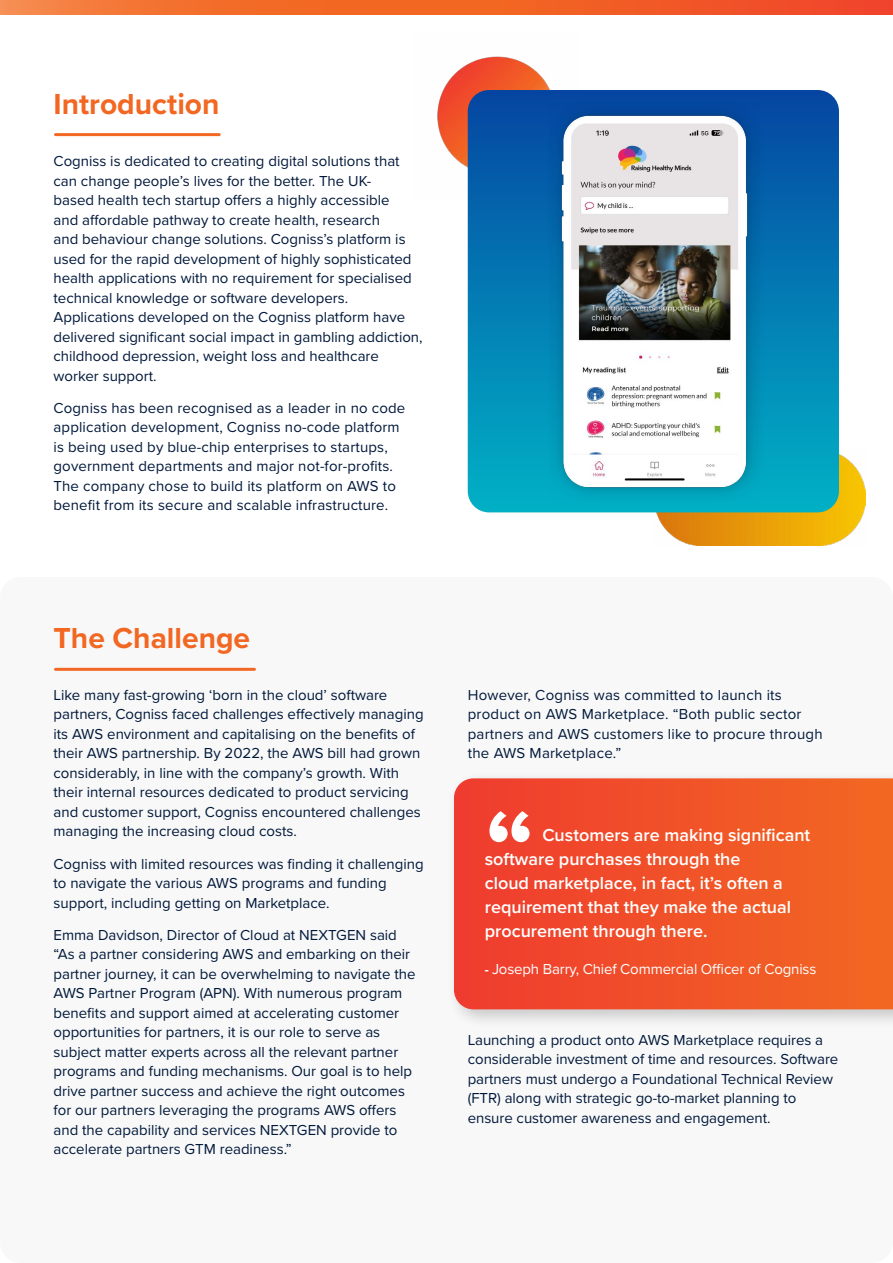
<style>
.page{position:relative;width:893px;height:1263px;background:#fff}
.page>*{position:absolute;margin:0;border:0;box-sizing:border-box;transform-origin:0 0}
.t1{font:700 108px "Proxima Nova";color:#fff}
.t2{font:700 30px "Proxima Nova";color:#f26722}
.t3{font:600 18px/24px "Proxima Nova";color:#fff}
.t4{font:15px/19.5px "Proxima Nova";color:#00183a}
.t5{font:15px "Proxima Nova";letter-spacing:-.01em;color:#fff}
.s1{font-weight:700;font-size:13.5px}
</style>
<div class="page">
<img style="left:655px;top:454px;width:211px;height:91px">
<img style="left:437px;top:56px;width:113px;height:144px">
<div style="left:0;top:577px;width:893px;height:686px;background:#f8f8f8;border-radius:21px"></div>
<div style="left:446px;top:770px;width:447px;height:259px;background:#000;opacity:.2"></div>
<svg style="left:454px;top:778px;width:439px;height:231px;background:#f05229"></svg>
<hr style="left:56px;top:668px;width:198px;height:3px;background:#f26722">
<hr style="left:56px;top:133px;width:163px;height:3px;background:#f26722">
<svg style="left:468px;top:90px;width:371px;height:422px;background:#047bb2"></svg>
<div style="left:544px;top:97px;width:224px;height:410px;background:#00183a;opacity:.24"></div>
<img style="left:550px;top:103px;width:210px;height:396px">
<svg style="left:0;top:0;width:893px;height:14px;background:#f2642b"></svg>
<h2 class="t2" style="left:54px;top:81px;width:167px">Introduction</h2>
<p class="t4" style="left:54px;top:151px;width:371px">Cogniss is dedicated to creating digital solutions that can change people’s lives for the better. The UK-<br>based health tech startup offers a highly accessible<br>and affordable pathway to create health, research<br>and behaviour change solutions. Cogniss’s platform is used for the rapid development of highly sophisticated health applications with no requirement for specialised technical knowledge or software developers.<br>Applications developed on the Cogniss platform have delivered significant social impact in gambling addiction, childhood depression, weight loss and healthcare worker support.</p>
<p class="t4" style="left:54px;top:397px;width:353px">Cogniss has been recognised as a leader in no code application development, Cogniss no-code platform is being used by blue-chip enterprises to startups, government departments and major not-for-profits.<br>The company chose to build its platform on AWS to benefit from its secure and scalable infrastructure.</p>
<h2 class="t2" style="left:54px;top:616px;width:198px">The Challenge</h2>
<p class="t4" style="left:54px;top:684px;width:372px">Like many fast-growing ‘born in the cloud’ software partners, Cogniss faced challenges effectively managing its AWS environment and capitalising on the benefits of their AWS partnership. By 2022, the AWS bill had grown considerably, in line with the company’s growth. With their internal resources dedicated to product servicing and customer support, Cogniss encountered challenges managing the increasing cloud costs.</p>
<p class="t4" style="left:54px;top:853px;width:372px">Cogniss with limited resources was finding it challenging to navigate the various AWS programs and funding support, including getting on Marketplace.</p>
<p class="t4" style="left:54px;top:924px;width:363px">Emma Davidson, Director of Cloud at NEXTGEN said “As a partner considering AWS and embarking on their partner journey, it can be overwhelming to navigate the AWS Partner Program (APN). With numerous program benefits and support aimed at accelerating customer opportunities for partners, it is our role to serve as subject matter experts across all the relevant partner programs and funding mechanisms. Our goal is to help drive partner success and achieve the right outcomes for our partners leveraging the programs AWS offers and the capability and services NEXTGEN provide to accelerate partners GTM readiness.”</p>
<p class="t4" style="left:468px;top:684px;width:356px">However, Cogniss was committed to launch its product on AWS Marketplace. “Both public sector partners and AWS customers like to procure through the AWS Marketplace.”</p>
<h1 class="t1" style="left:485px;top:768px;width:51px">“</h1>
<p class="t3" style="left:485px;top:822px;width:327px;text-indent:58px">Customers are making significant software purchases through the<br>cloud marketplace, in fact, it’s often a requirement that they make the actual procurement through there.</p>
<p class="t5" style="left:485px;top:957px;width:333px"><span class="s1">-</span> Joseph Barry, Chief Commercial Officer of Cogniss</p>
<p class="t4" style="left:468px;top:1029px;width:372px">Launching a product onto AWS Marketplace requires a considerable investment of time and resources. Software partners must undergo a Foundational Technical Review (FTR) along with strategic go-to-market planning to ensure customer awareness and engagement.</p>
</div>
